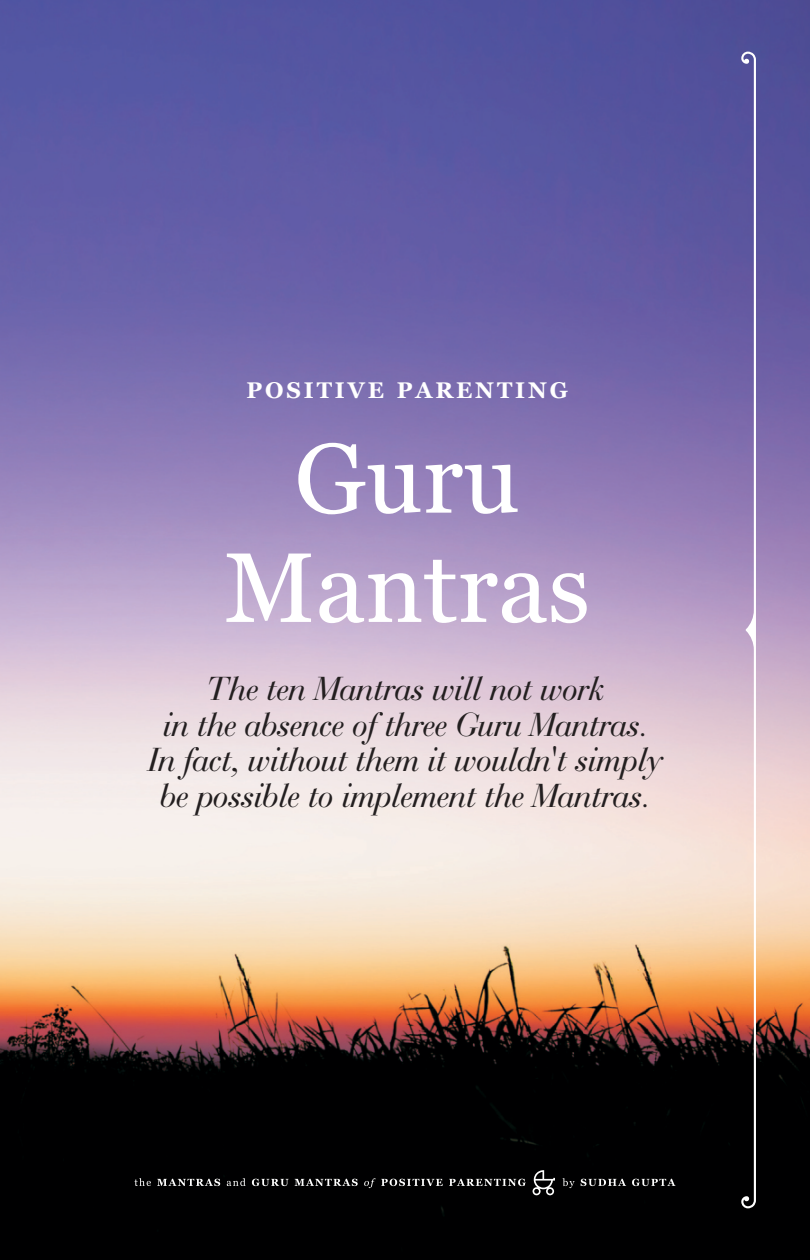
<style>
.page{position:relative;width:810px;height:1260px;background:#fff}
.page>*{position:absolute;margin:0;border:0;box-sizing:border-box;transform-origin:0 0}
.t1{font:98.75px/109.2px "Georgia";color:#fff;text-align:center}
.t2{font:italic 35px/35.5px "Bauer Bodoni BT";color:#231f20;text-align:center}
.t3{font:700 22.5px "Georgia";letter-spacing:.125em;color:#fff}
</style>
<div class="page">
<img style="left:0;top:0;width:810px;height:1260px">
<svg style="left:134px;top:1170px;width:542px;height:25px;background:#181819"></svg>
<svg style="left:741px;top:52px;width:15px;height:1156px;background:#9e8ba3"></svg>
<p class="t3" style="left:246px;top:381px;width:323px">POSITIVE PARENTING</p>
<h1 class="t1" style="left:224px;top:431px;width:368px">Guru<br>Mantras</h1>
<p class="t2" style="left:149px;top:673px;width:516px">The ten Mantras will not work<br>in the absence of three Guru Mantras.<br>In fact, without them it wouldn't simply be possible to implement the Mantras.</p>
</div>
